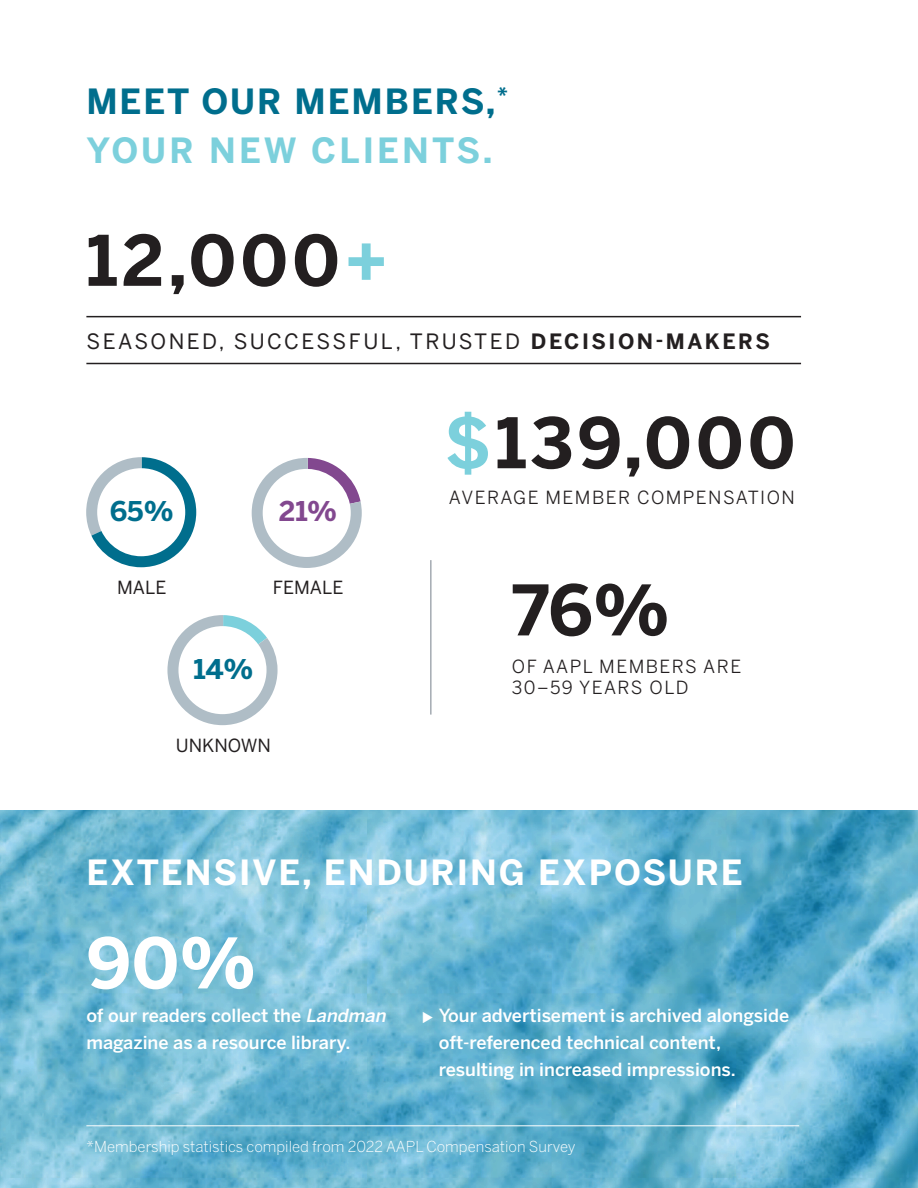
<style>
.page{position:relative;width:918px;height:1188px;background:#fff}
.page>*{position:absolute;margin:0;border:0;box-sizing:border-box;transform-origin:0 0}
.t1{font:700 69px "Benton Sans";letter-spacing:.055em;color:#231f20}
.t2{font:700 69px "Benton Sans";color:#fff}
.t3{font:700 34.5px/49.5px "Benton Sans";letter-spacing:.055em;color:#006e8d}
.t4{font:700 34.5px "Benton Sans";letter-spacing:.055em;color:#fff}
.t5{font:700 27px "Benton Sans";color:#006e8d}
.t6{font:700 27px "Benton Sans";color:#82488f}
.t7{font:21px "Benton Sans";letter-spacing:.12em;color:#231f20}
.t8{font:500 18px/27px "Benton Sans";color:#fff}
.t9{font:18px/21px "Benton Sans";letter-spacing:.08em;color:#231f20}
.t10{font:18px "Benton Sans";color:#231f20}
.t11{font:300 15px "Benton Sans";color:#fff}
.s1{color:#7cd0dc}
.s2{font-weight:700}
.s3{font-style:italic}
</style>
<div class="page">
<img style="left:0;top:811px;width:918px;height:377px">
<hr style="left:86px;top:1126px;width:713px;height:1px;background:#fff">
<hr style="left:86px;top:316px;width:715px;height:1px;background:#231f20">
<hr style="left:86px;top:363px;width:715px;height:1px;background:#231f20">
<hr style="left:430px;top:560px;width:1px;height:155px;background:#77808c">
<svg style="left:86px;top:457px;width:110px;height:110px"></svg>
<svg style="left:252px;top:458px;width:110px;height:110px"></svg>
<svg style="left:167px;top:615px;width:111px;height:110px"></svg>
<svg style="left:423px;top:1012px;width:10px;height:11px"></svg>
<h2 class="t3" style="left:86px;top:77px;width:423px">MEET OUR MEMBERS,<sup>*<br></sup><span class="s1">YOUR NEW CLIENTS.</span></h2>
<h1 class="t1" style="left:86px;top:217px;width:304px">12,000<span class="s1">+</span></h1>
<p class="t7" style="left:86px;top:329px;width:685px">SEASONED, SUCCESSFUL, TRUSTED <span class="s2">DECISION-MAKERS</span></p>
<h3 class="t5" style="left:110px;top:494px;width:65px">65%</h3>
<p class="t10" style="left:117px;top:576px;width:51px">MALE</p>
<h3 class="t6" style="left:279px;top:494px;width:60px">21%</h3>
<p class="t10" style="left:273px;top:576px;width:72px">FEMALE</p>
<h3 class="t5" style="left:194px;top:652px;width:61px">14%</h3>
<p class="t10" style="left:176px;top:735px;width:97px">UNKNOWN</p>
<h1 class="t1" style="left:444px;top:400px;width:353px"><span class="s1">$</span>139,000</h1>
<p class="t9" style="left:449px;top:487px;width:347px">AVERAGE MEMBER COMPENSATION</p>
<h1 class="t1" style="left:512px;top:567px;width:159px">76%</h1>
<p class="t9" style="left:512px;top:656px;width:231px">OF AAPL MEMBERS ARE<br>30–59 YEARS OLD</p>
<h2 class="t4" style="left:86px;top:851px;width:658px">EXTENSIVE, ENDURING EXPOSURE</h2>
<h1 class="t2" style="left:86px;top:920px;width:171px">90%</h1>
<p class="t8" style="left:86px;top:1003px;width:305px">of our readers collect the <span class="s3">Landman </span>magazine as a resource library.</p>
<p class="t8" style="left:439px;top:1003px;width:352px">Your advertisement is archived alongside oft-referenced technical content, resulting in increased impressions.</p>
<p class="t11" style="left:87px;top:1138px;width:491px">*Membership statistics compiled from 2022 AAPL Compensation Survey</p>
</div>
